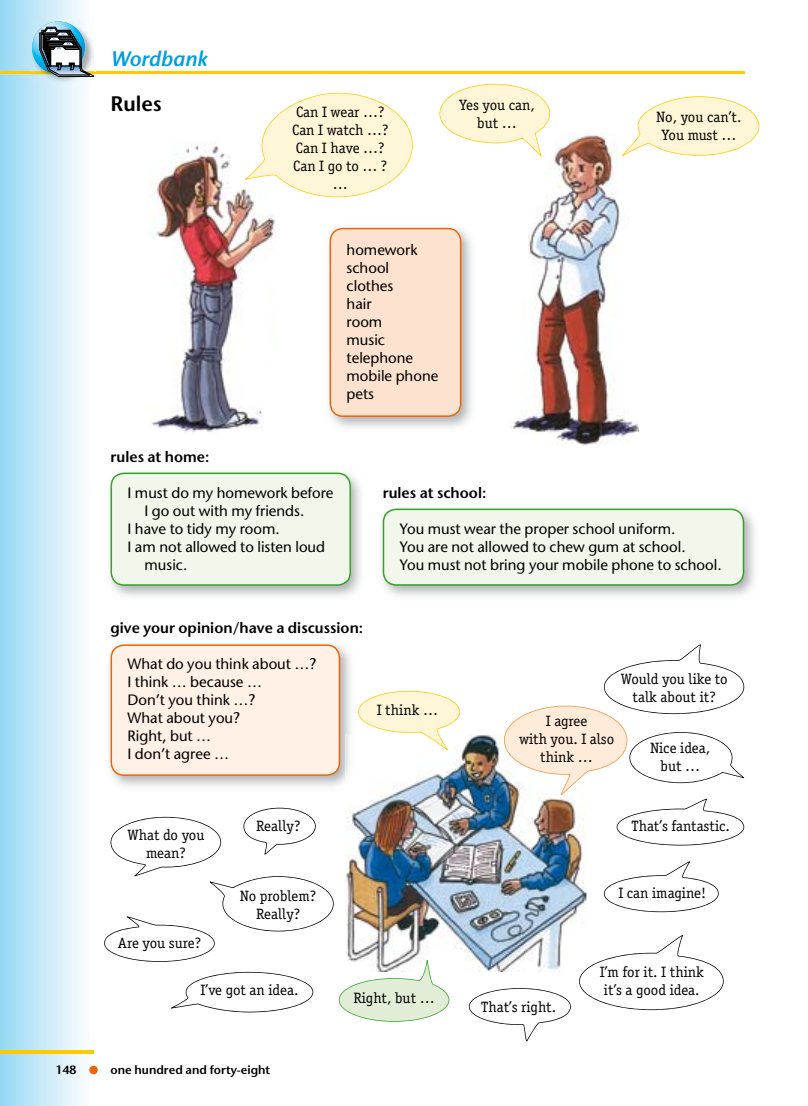
<style>
.page{position:relative;width:808px;height:1106px;background:#fff}
.page>*{position:absolute;margin:0;border:0;box-sizing:border-box;transform-origin:0 0}
.t1{font:italic 600 21px "Stone Sans Std";color:#009ee0}
.t2{font:600 21px "Stone Sans Std";color:#000}
.t3{font:500 15px/18px "Stone Sans Std";color:#000}
.t4{font:15px/18px "Officina Serif Std";color:#000;text-align:center}
.t5{font:600 15px "Stone Sans Std";color:#000}
.t6{font:600 12px "Stone Sans Std";color:#000}
</style>
<div class="page">
<svg style="left:0;top:0;width:94px;height:1105px"></svg>
<hr style="left:0;top:71px;width:744px;height:3px;background:#ffcb00">
<hr style="left:0;top:1050px;width:94px;height:3px;background:#ffcb00">
<svg style="left:89px;top:1065px;width:9px;height:9px"></svg>
<img style="left:30px;top:20px;width:64px;height:65px">
<svg style="left:32px;top:21px;width:53px;height:53px"></svg>
<svg style="left:39px;top:27px;width:56px;height:58px"></svg>
<img style="left:366px;top:734px;width:220px;height:237px">
<img style="left:150px;top:142px;width:125px;height:291px">
<img style="left:110px;top:646px;width:241px;height:140px">
<img style="left:345px;top:734px;width:6px;height:52px">
<div style="left:111px;top:644px;width:229px;height:131px;background:#fff1e6"></div>
<img style="left:382px;top:511px;width:373px;height:85px">
<div style="left:383px;top:508px;width:361px;height:77px;background:#f1f7eb"></div>
<img style="left:110px;top:475px;width:251px;height:122px">
<div style="left:111px;top:472px;width:240px;height:113px;background:#f1f7eb"></div>
<img style="left:509px;top:133px;width:130px;height:313px">
<svg style="left:439px;top:84px;width:111px;height:73px"></svg>
<svg style="left:244px;top:93px;width:169px;height:104px"></svg>
<img style="left:332px;top:227px;width:140px;height:201px">
<div style="left:329px;top:228px;width:132px;height:189px;background:#fde3cf"></div>
<svg style="left:579px;top:935px;width:145px;height:75px"></svg>
<svg style="left:504px;top:644px;width:240px;height:201px"></svg>
<svg style="left:604px;top:861px;width:115px;height:51px"></svg>
<svg style="left:469px;top:988px;width:102px;height:53px"></svg>
<svg style="left:358px;top:691px;width:102px;height:59px"></svg>
<svg style="left:622px;top:96px;width:137px;height:60px"></svg>
<svg style="left:104px;top:807px;width:345px;height:214px"></svg>
<p class="t6" style="left:56px;top:1062px;width:22px">148</p>
<h1 class="t1" style="left:111px;top:46px;width:98px">Wordbank</h1>
<h1 class="t2" style="left:111px;top:91px;width:53px">Rules</h1>
<p class="t4" style="left:292px;top:103px;width:98px">Can I wear …?<br>Can I watch …?<br>Can I have …?<br>Can I go to … ? …</p>
<p class="t4" style="left:459px;top:96px;width:77px">Yes you can, but …</p>
<p class="t3" style="left:346px;top:241px;width:93px">homework school clothes<br>hair<br>room<br>music telephone mobile phone pets</p>
<p class="t4" style="left:656px;top:108px;width:86px">No, you can’t.<br>You must …</p>
<p class="t5" style="left:111px;top:447px;width:100px">rules at home:</p>
<p class="t3" style="left:128px;top:484px;width:207px">I must do my homework before</p>
<p class="t3" style="left:145px;top:502px;width:161px">I go out with my friends.</p>
<p class="t3" style="left:128px;top:520px;width:154px">I have to tidy my room.</p>
<p class="t3" style="left:128px;top:538px;width:199px">I am not allowed to listen loud</p>
<p class="t3" style="left:145px;top:556px;width:44px">music.</p>
<p class="t5" style="left:383px;top:483px;width:105px">rules at school:</p>
<p class="t3" style="left:400px;top:520px;width:323px">You must wear the proper school uniform.<br>You are not allowed to chew gum at school.<br>You must not bring your mobile phone to school.</p>
<p class="t5" style="left:111px;top:618px;width:254px">give your opinion/have a discussion:</p>
<p class="t3" style="left:128px;top:655px;width:190px">What do you think about …?<br>I think … because …<br>Don’t you think …?<br>What about you?<br>Right, but …<br>I don’t agree …</p>
<p class="t4" style="left:377px;top:701px;width:63px">I think …</p>
<p class="t4" style="left:621px;top:670px;width:108px">Would you like to talk about it?</p>
<p class="t4" style="left:519px;top:711px;width:97px">I agree<br>with you. I also think …</p>
<p class="t4" style="left:650px;top:739px;width:61px">Nice idea, but …</p>
<p class="t4" style="left:127px;top:826px;width:79px">What do you mean?</p>
<p class="t4" style="left:118px;top:934px;width:85px">Are you sure?</p>
<p class="t4" style="left:256px;top:816px;width:46px">Really?</p>
<p class="t4" style="left:631px;top:817px;width:100px">That’s fantastic.</p>
<p class="t4" style="left:240px;top:886px;width:78px">No problem?<br>Really?</p>
<p class="t4" style="left:618px;top:883px;width:89px">I can imagine!</p>
<p class="t4" style="left:201px;top:981px;width:99px">I’ve got an idea.</p>
<p class="t6" style="left:111px;top:1062px;width:161px">one hundred and forty-eight</p>
<p class="t4" style="left:353px;top:988px;width:83px">Right, but …</p>
<p class="t4" style="left:481px;top:998px;width:76px">That’s right.</p>
<p class="t4" style="left:600px;top:963px;width:106px;text-align:left">I’m for it. I think it’s a good idea.</p>
</div>
